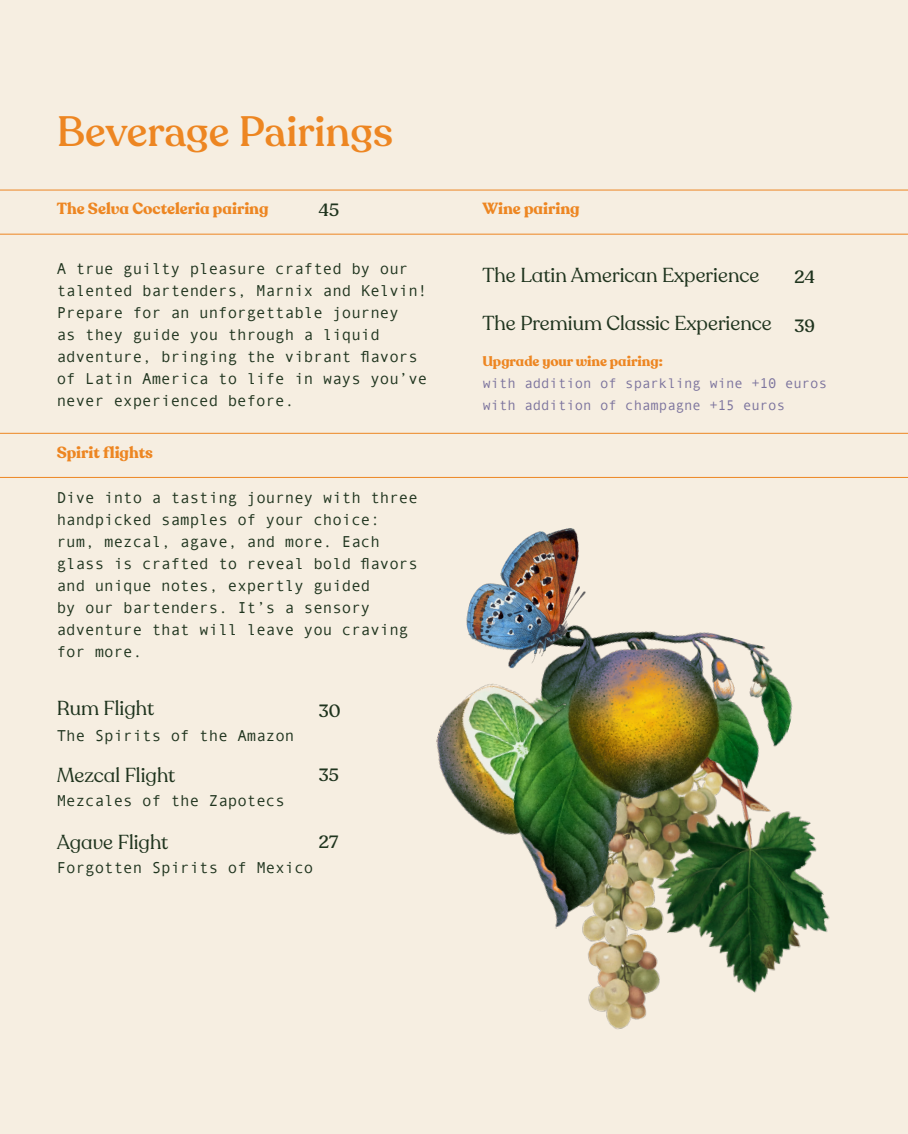
<style>
.page{position:relative;width:908px;height:1134px;background:#fff}
.page>*{position:absolute;margin:0;border:0;box-sizing:border-box;transform-origin:0 0}
.t1{font:500 42px "Recoleta";color:#ed8622}
.t2{font:20px "Recoleta Alt";color:#1f341e}
.price{font:500 17.6px "Recoleta";color:#1f341e}
.t3{font:700 16px "Recoleta Alt";color:#ed8622}
.t4{font:15.8px/22px "Andale Mono";color:#1f341e}
.t5{font:14px "Andale Mono";color:#7b739d}
.t6{font:700 14px "Recoleta Alt";color:#ed8622}
</style>
<div class="page">
<div style="left:0;top:0;width:907px;height:1134px;background:#f6eee1"></div>
<hr style="left:0;top:190px;width:907px;height:1px;background:#ed8622">
<hr style="left:0;top:234px;width:907px;height:1px;background:#ed8622">
<hr style="left:0;top:433px;width:907px;height:1px;background:#ed8622">
<hr style="left:0;top:477px;width:907px;height:1px;background:#ed8622">
<img style="left:588px;top:821px;width:242px;height:209px">
<img style="left:436px;top:631px;width:371px;height:342px">
<img style="left:442px;top:528px;width:167px;height:153px">
<p class="t1" style="left:57px;top:106px;width:337px">Beverage Pairings</p>
<p class="t3" style="left:57px;top:199px;width:213px">The Selva Cocteleria pairing</p>
<p class="price" style="left:319px;top:199px;width:22px">45</p>
<p class="t4" style="left:57px;top:256px;width:372px">A true guilty pleasure crafted by our talented bartenders, Marnix and Kelvin!<br>Prepare for an unforgettable journey<br>as they guide you through a liquid adventure, bringing the vibrant flavors of Latin America to life in ways you’ve never experienced before.</p>
<p class="t3" style="left:57px;top:442px;width:98px">Spirit flights</p>
<p class="t4" style="left:57px;top:485px;width:362px">Dive into a tasting journey with three handpicked samples of your choice: rum, mezcal, agave, and more. Each glass is crafted to reveal bold flavors and unique notes, expertly guided<br>by our bartenders. It’s a sensory adventure that will leave you craving for more.</p>
<p class="t2" style="left:57px;top:696px;width:99px">Rum Flight</p>
<p class="t4" style="left:57px;top:724px;width:239px">The Spirits of the Amazon</p>
<p class="t2" style="left:57px;top:763px;width:120px">Mezcal Flight</p>
<p class="t4" style="left:57px;top:789px;width:229px">Mezcales of the Zapotecs</p>
<p class="t2" style="left:57px;top:829px;width:113px">Agave Flight</p>
<p class="price" style="left:319px;top:700px;width:23px">30</p>
<p class="price" style="left:319px;top:764px;width:21px">35</p>
<p class="price" style="left:319px;top:831px;width:21px">27</p>
<p class="t4" style="left:57px;top:855px;width:258px">Forgotten Spirits of Mexico</p>
<p class="t3" style="left:482px;top:199px;width:99px">Wine pairing</p>
<p class="t2" style="left:482px;top:263px;width:278px">The Latin American Experience</p>
<p class="t2" style="left:482px;top:311px;width:291px">The Premium Classic Experience</p>
<p class="price" style="left:794px;top:266px;width:22px">24</p>
<p class="price" style="left:794px;top:315px;width:22px">39</p>
<p class="t6" style="left:482px;top:352px;width:182px">Upgrade your wine pairing:</p>
<p class="t5" style="left:482px;top:374px;width:346px">with addition of sparkling wine +10 euros</p>
<p class="t5" style="left:482px;top:396px;width:304px">with addition of champagne +15 euros</p>
</div>
